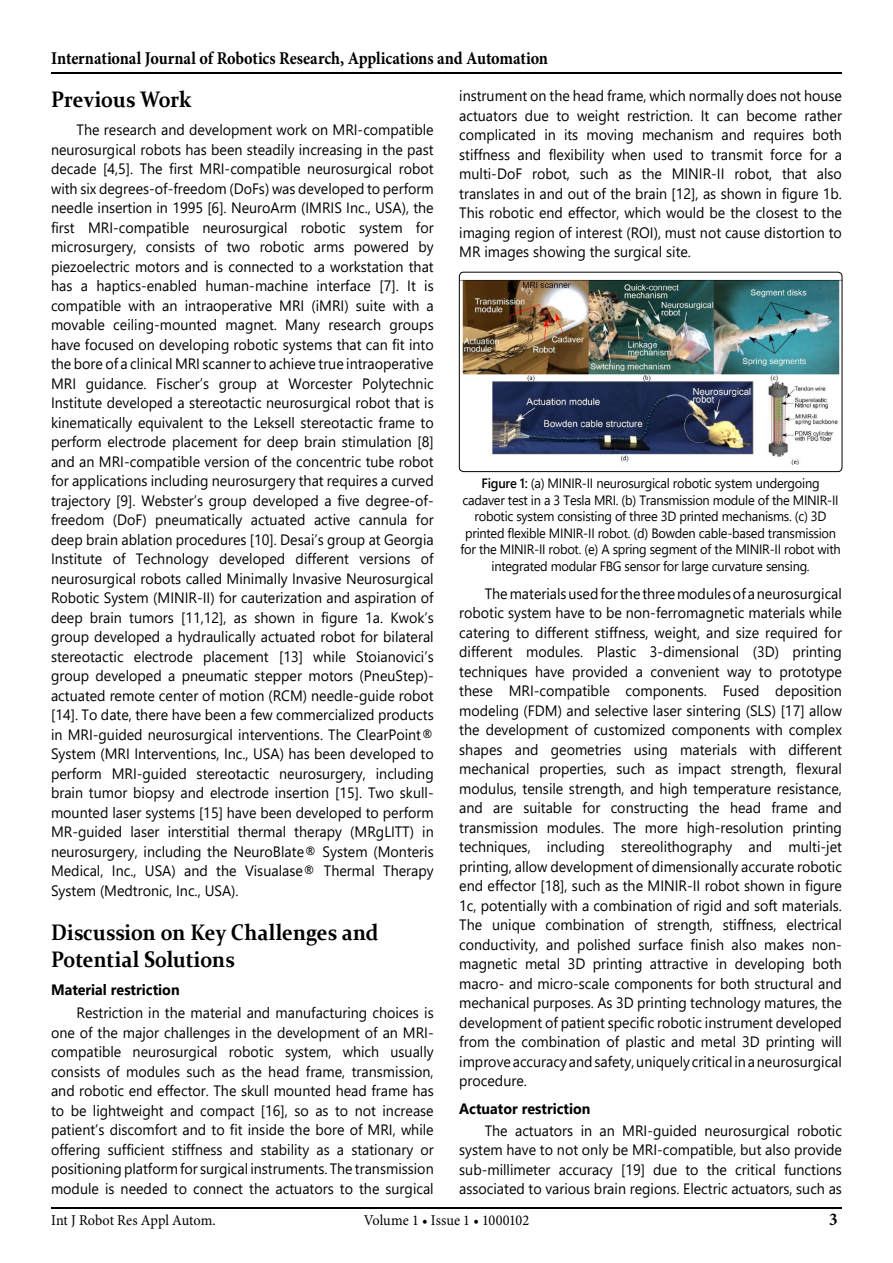
<style>
.page{position:relative;width:893px;height:1263px;background:#fff}
.page>*{position:absolute;margin:0;border:0;box-sizing:border-box;transform-origin:0 0}
.t1{font:700 22.5px/27px "Constantia";color:#000;scale:.9 1}
.t2{font:700 18px "Minion Pro";letter-spacing:-.01em;color:#000;scale:.9 1}
.t3{font:700 18px "Minion Pro";letter-spacing:-.01em;color:#000;scale:.95 1}
.t4{font:15px/19.5px "Segoe UI";color:#000;text-align:justify;scale:.95 1}
.t5{font:15px "Minion Pro";letter-spacing:-.005em;color:#000;scale:.95 1}
.t6{font:700 15px "Segoe UI";color:#000;scale:.95 1}
.t7{font:13.5px/16.5px "Segoe UI";letter-spacing:-.02em;color:#000;text-align:center;scale:.95 1}
.s1{font-weight:600}
</style>
<div class="page">
<hr style="left:51px;top:73px;width:791px;height:1px;background:#000">
<hr style="left:51px;top:1208px;width:791px;height:1px;background:#000">
<img style="left:461px;top:280px;width:379px;height:185px">
<div style="left:459px;top:272px;width:383px;height:200px;border:1px solid #000;border-radius:4px"></div>
<p class="t2" style="left:51px;top:46px;width:554px">International Journal of Robotics Research, Applications and Automation</p>
<h1 class="t1" style="left:51px;top:85px;width:157px">Previous Work</h1>
<p class="t4" style="left:51px;top:119px;width:404px;text-indent:26px">The research and development work on MRI-compatible neurosurgical robots has been steadily increasing in the past decade [4,5]. The first MRI-compatible neurosurgical robot with six degrees-of-freedom (DoFs) was developed to perform needle insertion in 1995 [6]. NeuroArm (IMRIS Inc., USA), the first MRI-compatible neurosurgical robotic system for microsurgery, consists of two robotic arms powered by piezoelectric motors and is connected to a workstation that has a haptics-enabled human-machine interface [7]. It is compatible with an intraoperative MRI (iMRI) suite with a movable ceiling-mounted magnet. Many research groups have focused on developing robotic systems that can fit into the bore of a clinical MRI scanner to achieve true intraoperative MRI guidance. Fischer’s group at Worcester Polytechnic Institute developed a stereotactic neurosurgical robot that is kinematically equivalent to the Leksell stereotactic frame to perform electrode placement for deep brain stimulation [8] and an MRI-compatible version of the concentric tube robot for applications including neurosurgery that requires a curved trajectory [9]. Webster’s group developed a five degree-of&shy;freedom (DoF) pneumatically actuated active cannula for deep brain ablation procedures [10]. Desai’s group at Georgia Institute of Technology developed different versions of neurosurgical robots called Minimally Invasive Neurosurgical Robotic System (MINIR-II) for cauterization and aspiration of deep brain tumors [11,12], as shown in figure 1a. Kwok’s group developed a hydraulically actuated robot for bilateral stereotactic electrode placement [13] while Stoianovici’s group developed a pneumatic stepper motors (PneuStep)- actuated remote center of motion (RCM) needle-guide robot [14]. To date, there have been a few commercialized products in MRI-guided neurosurgical interventions. The ClearPoint® System (MRI Interventions, Inc., USA) has been developed to perform MRI-guided stereotactic neurosurgery, including brain tumor biopsy and electrode insertion [15]. Two skull&shy;mounted laser systems [15] have been developed to perform MR-guided laser interstitial thermal therapy (MRgLITT) in neurosurgery, including the NeuroBlate® System (Monteris Medical, Inc., USA) and the Visualase® Thermal Therapy System (Medtronic, Inc., USA).</p>
<h1 class="t1" style="left:51px;top:917px;width:365px">Discussion on Key Challenges and<br>Potential Solutions</h1>
<p class="t6" style="left:51px;top:975px;width:137px">Material restriction</p>
<p class="t4" style="left:51px;top:1002px;width:404px;text-indent:26px">Restriction in the material and manufacturing choices is one of the major challenges in the development of an MRI&shy;compatible neurosurgical robotic system, which usually consists of modules such as the head frame, transmission, and robotic end effector. The skull mounted head frame has to be lightweight and compact [16], so as to not increase patient’s discomfort and to fit inside the bore of MRI, while offering sufficient stiffness and stability as a stationary or positioning platform for surgical instruments. The transmission module is needed to connect the actuators to the surgical</p>
<p class="t4" style="left:459px;top:85px;width:404px">instrument on the head frame, which normally does not house actuators due to weight restriction. It can become rather complicated in its moving mechanism and requires both stiffness and flexibility when used to transmit force for a multi-DoF robot, such as the MINIR-II robot, that also translates in and out of the brain [12], as shown in figure 1b.<br>This robotic end effector, which would be the closest to the imaging region of interest (ROI), must not cause distortion to MR images showing the surgical site.</p>
<p class="t7" style="left:461px;top:474px;width:402px"><span class="s1">Figure 1:</span> (a) MINIR-II neurosurgical robotic system undergoing cadaver test in a 3 Tesla MRI. (b) Transmission module of the MINIR-II robotic system consisting of three 3D printed mechanisms. (c) 3D printed flexible MINIR-II robot. (d) Bowden cable-based transmission for the MINIR-II robot. (e) A spring segment of the MINIR-II robot with integrated modular FBG sensor for large curvature sensing.</p>
<p class="t4" style="left:459px;top:582px;width:404px;text-indent:26px">The materials used for the three modules of a neurosurgical robotic system have to be non-ferromagnetic materials while catering to different stiffness, weight, and size required for different modules. Plastic 3-dimensional (3D) printing techniques have provided a convenient way to prototype these MRI-compatible components. Fused deposition modeling (FDM) and selective laser sintering (SLS) [17] allow the development of customized components with complex shapes and geometries using materials with different mechanical properties, such as impact strength, flexural modulus, tensile strength, and high temperature resistance, and are suitable for constructing the head frame and transmission modules. The more high-resolution printing techniques, including stereolithography and multi-jet printing, allow development of dimensionally accurate robotic end effector [18], such as the MINIR-II robot shown in figure 1c, potentially with a combination of rigid and soft materials.<br>The unique combination of strength, stiffness, electrical conductivity, and polished surface finish also makes non&shy;magnetic metal 3D printing attractive in developing both macro- and micro-scale components for both structural and mechanical purposes. As 3D printing technology matures, the development of patient specific robotic instrument developed from the combination of plastic and metal 3D printing will improve accuracy and safety, uniquely critical in a neurosurgical procedure.</p>
<p class="t6" style="left:459px;top:1095px;width:140px">Actuator restriction</p>
<p class="t4" style="left:459px;top:1119px;width:404px;text-indent:26px">The actuators in an MRI-guided neurosurgical robotic system have to not only be MRI-compatible, but also provide sub-millimeter accuracy [19] due to the critical functions associated to various brain regions. Electric actuators, such as</p>
<p class="t5" style="left:51px;top:1210px;width:175px">Int J Robot Res Appl Autom.</p>
<p class="t5" style="left:364px;top:1210px;width:176px">Volume 1 • Issue 1 • 1000102</p>
<p class="t3" style="left:829px;top:1206px;width:11px">3</p>
</div>
